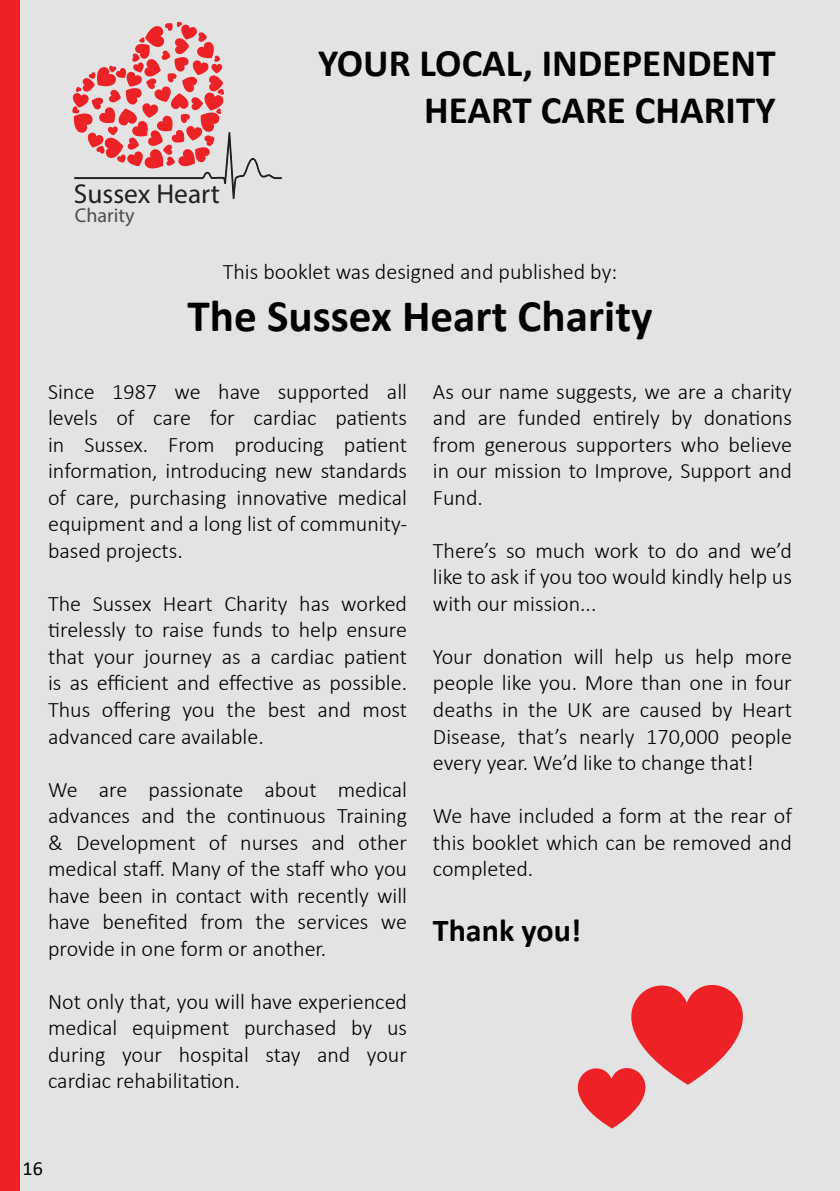
<style>
.page{position:relative;width:840px;height:1191px;background:#fff}
.page>*{position:absolute;margin:0;border:0;box-sizing:border-box;transform-origin:0 0}
.t1{font:700 45.2px "Calibri";color:#000}
.t2{font:700 39px/46.8px "Calibri";color:#000;text-align:right}
.t3{font:700 32px "Calibri";color:#000}
.t4{font:27.4px "Myriad Pro";color:#231f20}
.t5{font:300 22.2px/26.6px "Calibri";color:#000;text-align:justify}
.t6{font:20px "Myriad Pro";color:#4d4d4d}
.t7{font:20px "Calibri";color:#000}
</style>
<div class="page">
<div style="left:0;top:0;width:839px;height:1191px;background:#e3e3e3"></div>
<svg style="left:72px;top:22px;width:209px;height:177px"></svg>
<div style="left:0;top:0;width:20px;height:1191px;background:#ed2126"></div>
<svg style="left:577px;top:985px;width:166px;height:143px"></svg>
<p class="t4" style="left:74px;top:176px;width:147px">Sussex Heart</p>
<p class="t6" style="left:75px;top:203px;width:61px">Charity</p>
<h2 class="t2" style="left:318px;top:39px;width:459px">YOUR LOCAL, INDEPENDENT<br>HEART CARE CHARITY</h2>
<p class="t5" style="left:223px;top:258px;width:396px">This booklet was designed and published by:</p>
<h1 class="t1" style="left:187px;top:284px;width:466px">The Sussex Heart Charity</h1>
<p class="t5" style="left:48px;top:378px;width:360px">Since 1987 we have supported all levels of care for cardiac patients in Sussex. From producing patient information, introducing new standards of care, purchasing innovative medical equipment and a long list of community&shy;based projects.</p>
<p class="t5" style="left:48px;top:590px;width:360px">The Sussex Heart Charity has worked tirelessly to raise funds to help ensure that your journey as a cardiac patient is as efficient and effective as possible.<br>Thus offering you the best and most advanced care available.</p>
<p class="t5" style="left:48px;top:775px;width:360px">We are passionate about medical advances and the continuous Training &amp; Development of nurses and other medical staff. Many of the staff who you have been in contact with recently will have benefited from the services we provide in one form or another.</p>
<p class="t5" style="left:48px;top:988px;width:360px">Not only that, you will have experienced medical equipment purchased by us during your hospital stay and your cardiac rehabilitation.</p>
<p class="t5" style="left:432px;top:378px;width:360px">As our name suggests, we are a charity and are funded entirely by donations from generous supporters who believe in our mission to Improve, Support and Fund.</p>
<p class="t5" style="left:432px;top:537px;width:360px">There’s so much work to do and we’d like to ask if you too would kindly help us with our mission...</p>
<p class="t5" style="left:432px;top:643px;width:360px">Your donation will help us help more people like you. More than one in four deaths in the UK are caused by Heart Disease, that’s nearly 170,000 people every year. We’d like to change that!</p>
<p class="t5" style="left:432px;top:802px;width:360px">We have included a form at the rear of this booklet which can be removed and completed.</p>
<h3 class="t3" style="left:432px;top:908px;width:150px">Thank you!</h3>
<p class="t7" style="left:23px;top:1154px;width:22px">16</p>
</div>
